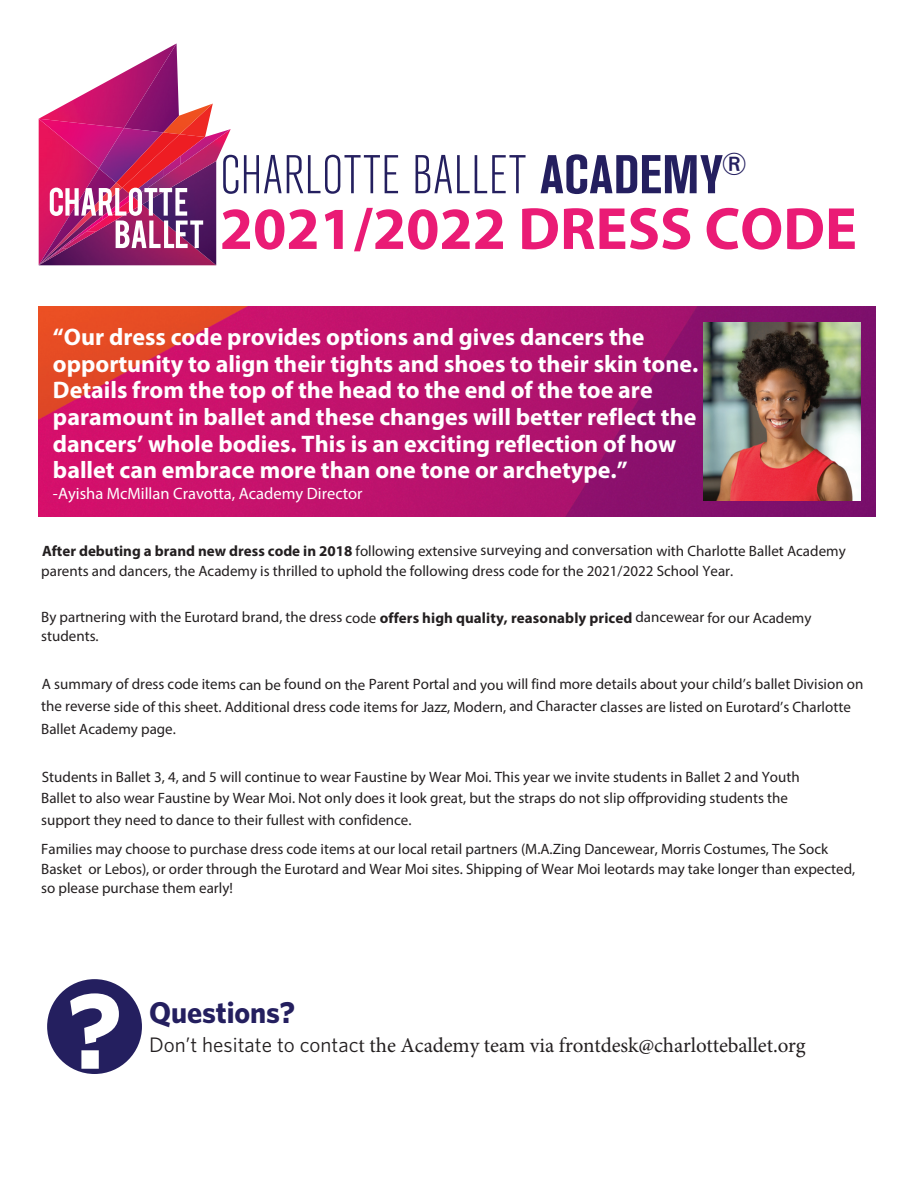
<style>
.page{position:relative;width:918px;height:1188px;background:#fff}
.page>*{position:absolute;margin:0;border:0;box-sizing:border-box;transform-origin:0 0}
.t1{font:700 60px "Myriad Pro";color:#ea1b75}
.t2{font:300 condensed 54px "Akzidenz Grotesk BE";letter-spacing:.01em;color:#241f5f}
.t3{font:700 30px "Whitney";letter-spacing:-.005em;color:#241f5f}
.t4{font:700 24px/26.5px "Myriad Pro";color:#fff}
.t5{font:21px "Minion Pro";letter-spacing:-.005em;color:#231f20}
.t6{font:16.5px "Myriad Pro";color:#fff}
.t7{font:15px/22.2px "Myriad Pro";color:#231f20}
.s1{font-weight:700}
.s2{font-family:"Whitney"}
</style>
<div class="page">
<img style="left:39px;top:307px;width:837px;height:209px">
<img style="left:39px;top:43px;width:140px;height:222px">
<img style="left:163px;top:104px;width:50px;height:25px">
<img style="left:142px;top:204px;width:74px;height:61px">
<img style="left:39px;top:119px;width:85px;height:49px">
<img style="left:99px;top:128px;width:64px;height:55px">
<img style="left:116px;top:132px;width:18px;height:56px">
<img style="left:134px;top:129px;width:92px;height:75px">
<img style="left:180px;top:134px;width:34px;height:29px">
<img style="left:214px;top:129px;width:17px;height:12px">
<img style="left:164px;top:156px;width:17px;height:21px">
<img style="left:147px;top:169px;width:17px;height:19px">
<img style="left:130px;top:182px;width:17px;height:6px">
<img style="left:39px;top:183px;width:83px;height:82px">
<img style="left:50px;top:188px;width:153px;height:60px">
<div style="left:47px;top:979px;width:95px;height:95px;background:#241f5f;border-radius:50%"></div>
<svg style="left:70px;top:993px;width:49px;height:76px"></svg>
<img style="left:704px;top:322px;width:157px;height:178px">
<p class="t2" style="left:220px;top:146px;width:528px">CHARLOTTE BALLET <span class="s1">ACADEMY</span><sup>®</sup></p>
<h1 class="t1" style="left:220px;top:190px;width:639px">2021/2022 DRESS CODE</h1>
<p class="t4" style="left:53px;top:323px;width:647px">“Our dress code provides options and gives dancers the opportunity to align their tights and shoes to their skin tone.<br>Details from the top of the head to the end of the toe are paramount in ballet and these changes will better reflect the dancers’ whole bodies. This is an exciting reflection of how ballet can embrace more than one tone or archetype.”</p>
<p class="t6" style="left:53px;top:483px;width:311px">-Ayisha McMillan Cravotta, Academy Director</p>
<p class="t7" style="left:41px;top:541px;width:806px;line-height:19.8px"><span class="s1">After debuting a brand new dress code in 2018</span> following extensive surveying and conversation with Charlotte Ballet Academy parents and dancers, the Academy is thrilled to uphold the following dress code for the 2021/2022 School Year.</p>
<p class="t7" style="left:41px;top:607px;width:772px;line-height:18.8px">By partnering with the Eurotard brand, the dress code <span class="s1">offers high quality, reasonably priced</span> dancewear for our Academy students.</p>
<p class="t7" style="left:41px;top:673px;width:824px">A summary of dress code items can be found on the Parent Portal and you will find more details about your child’s ballet Division on the reverse side of this sheet. Additional dress code items for Jazz, Modern, and Character classes are listed on Eurotard’s Charlotte<br>Ballet Academy page.</p>
<p class="t7" style="left:41px;top:765px;width:760px">Students in Ballet 3, 4, and 5 will continue to wear Faustine by Wear Moi. This year we invite students in Ballet 2 and Youth<br>Ballet to also wear Faustine by Wear Moi. Not only does it look great, but the straps do not slip offproviding students the support they need to dance to their fullest with confidence.</p>
<p class="t7" style="left:41px;top:839px;width:816px;line-height:19.2px">Families may choose to purchase dress code items at our local retail partners (M.A.Zing Dancewear, Morris Costumes, The Sock<br>Basket or Lebos), or order through the Eurotard and Wear Moi sites. Shipping of Wear Moi leotards may take longer than expected, so please purchase them early!</p>
<p class="t3" style="left:149px;top:993px;width:147px">Questions?</p>
<p class="t5" style="left:149px;top:1031px;width:658px"><span class="s2">Don’t hesitate to contac</span>t the Academy team via frontdesk@charlotteballet.org</p>
</div>
